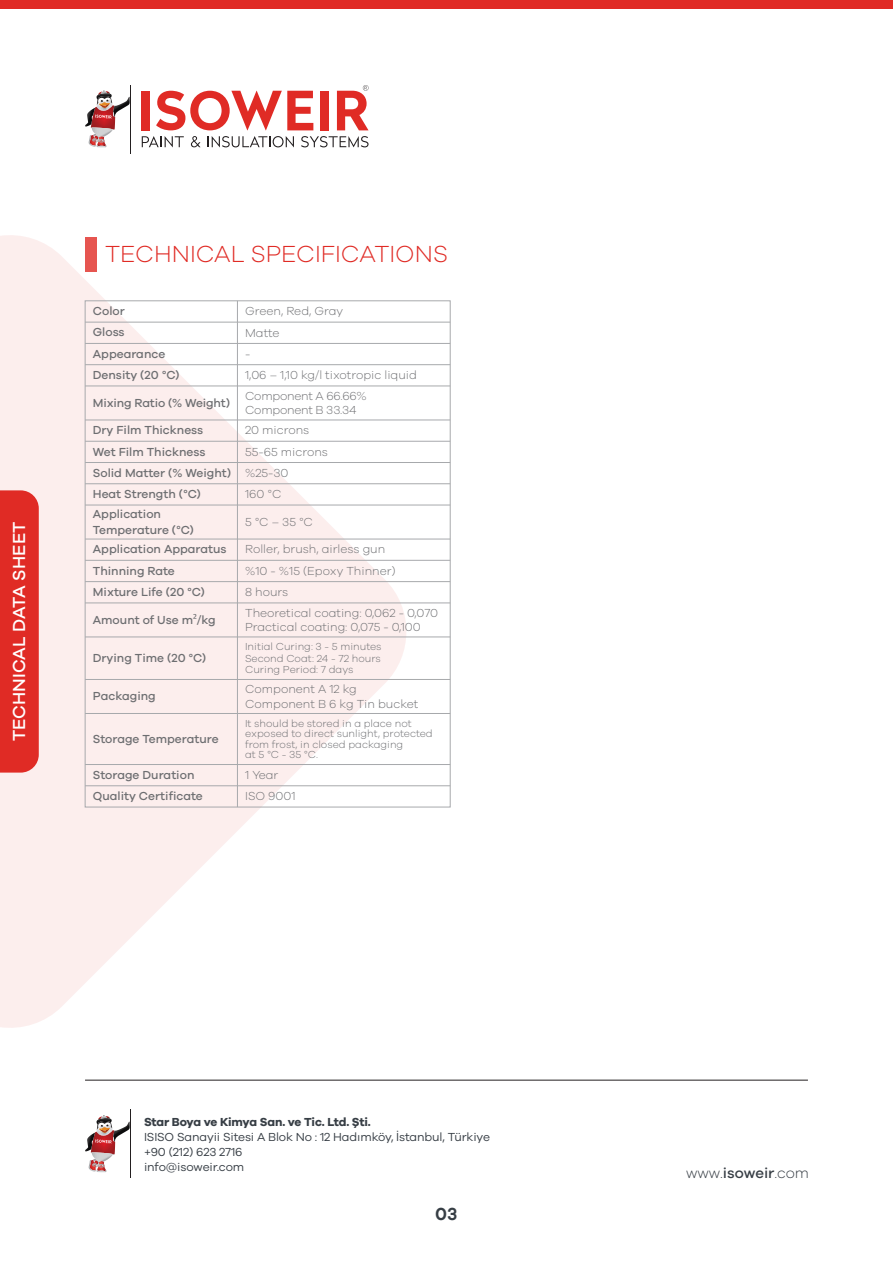
<style>
.page{position:relative;width:893px;height:1263px;background:#fff}
.page>*{position:absolute;margin:0;border:0;box-sizing:border-box;transform-origin:0 0}
.t1{font:300 24px "Galano Grotesque";color:#e02b25}
.t2{font:500 18px "Galano Grotesque";color:#fff}
.t3{font:600 18px "Galano Grotesque";color:#373e45}
.t4{font:300 15px "Galano Grotesque";color:#373e45}
.t5{font:500 12px/16.2px "Galano Grotesque";color:#6d6e71}
.t6{font:300 12px/14.4px "Galano Grotesque";color:#6d6e71}
.t7{font:12px/15px "Galano Grotesque";letter-spacing:-.01em;color:#373e45}
.t8{font:700 12px "Galano Grotesque";letter-spacing:-.02em;color:#373e45}
.t9{font:300 12px/14.4px "Galano Grotesque";letter-spacing:-.02em;color:#6d6e71}
.t10{font:300 10.5px/10.5px "Galano Grotesque";color:#6d6e71;text-align:justify}
.s1{font-weight:300}
.s2{font-family:"Myriad Pro";font-weight:400}
.s3{font-weight:500}
</style>
<div class="page">
<svg style="left:0;top:235px;width:406px;height:793px;fill:#fceeed"></svg>
<div style="left:0;top:490px;width:39px;height:283px;background:#e02b25"></div>
<hr style="left:130px;top:85px;width:1px;height:68px;background:#231f20">
<svg style="left:85px;top:91px;width:45px;height:56px"></svg>
<svg style="left:142px;top:136px;width:42px;height:11px"></svg>
<svg style="left:191px;top:136px;width:10px;height:11px"></svg>
<svg style="left:208px;top:136px;width:86px;height:11px"></svg>
<svg style="left:301px;top:136px;width:68px;height:11px"></svg>
<div style="left:142px;top:91px;width:8px;height:39px;background:#e02b25"></div>
<svg style="left:156px;top:91px;width:157px;height:39px"></svg>
<div style="left:320px;top:91px;width:8px;height:39px;background:#e02b25"></div>
<svg style="left:337px;top:85px;width:32px;height:45px"></svg>
<hr style="left:130px;top:1110px;width:1px;height:68px;background:#231f20">
<svg style="left:85px;top:1115px;width:45px;height:57px"></svg>
<hr style="left:85px;top:1080px;width:723px;height:1px;background:#231f20">
<div style="left:0;top:0;width:893px;height:9px;background:#e02b25"></div>
<div style="left:85px;top:237px;width:11px;height:34px;background:#e65550"></div>
<hr style="left:85px;top:322px;width:365px;height:1px;background:#a7a9ac">
<hr style="left:85px;top:343px;width:365px;height:1px;background:#a7a9ac">
<hr style="left:85px;top:364px;width:365px;height:1px;background:#a7a9ac">
<hr style="left:85px;top:386px;width:365px;height:1px;background:#a7a9ac">
<svg style="left:237px;top:301px;width:1px;height:85px"></svg>
<hr style="left:85px;top:483px;width:365px;height:1px;background:#a7a9ac">
<hr style="left:85px;top:420px;width:365px;height:1px;background:#a7a9ac">
<hr style="left:237px;top:386px;width:1px;height:34px;background:#a7a9ac">
<hr style="left:85px;top:505px;width:365px;height:1px;background:#a7a9ac">
<hr style="left:85px;top:441px;width:365px;height:1px;background:#a7a9ac">
<hr style="left:85px;top:462px;width:365px;height:1px;background:#a7a9ac">
<svg style="left:237px;top:421px;width:1px;height:84px"></svg>
<hr style="left:85px;top:539px;width:365px;height:1px;background:#a7a9ac">
<hr style="left:237px;top:505px;width:1px;height:34px;background:#a7a9ac">
<hr style="left:85px;top:560px;width:365px;height:1px;background:#a7a9ac">
<hr style="left:85px;top:581px;width:365px;height:1px;background:#a7a9ac">
<hr style="left:85px;top:602px;width:365px;height:1px;background:#a7a9ac">
<svg style="left:237px;top:540px;width:1px;height:62px"></svg>
<hr style="left:237px;top:603px;width:1px;height:34px;background:#a7a9ac">
<hr style="left:85px;top:636px;width:365px;height:1px;background:#a7a9ac">
<hr style="left:237px;top:637px;width:1px;height:42px;background:#a7a9ac">
<hr style="left:85px;top:679px;width:365px;height:1px;background:#a7a9ac">
<hr style="left:85px;top:764px;width:365px;height:1px;background:#a7a9ac">
<hr style="left:237px;top:713px;width:1px;height:51px;background:#a7a9ac">
<hr style="left:85px;top:785px;width:365px;height:1px;background:#a7a9ac">
<svg style="left:237px;top:765px;width:1px;height:42px"></svg>
<hr style="left:85px;top:713px;width:365px;height:1px;background:#a7a9ac">
<hr style="left:237px;top:679px;width:1px;height:34px;background:#a7a9ac">
<h2 class="t2" style="left:8px;top:741px;width:221px;rotate:-90deg">TECHNICAL DATA SHEET</h2>
<h1 class="t1" style="left:105px;top:240px;width:344px">TECHNICAL SPECIFICATIONS</h1>
<p class="t5" style="left:93px;top:303px;width:33px">Color</p>
<p class="t6" style="left:245px;top:304px;width:100px">Green, Red, Gray</p>
<p class="t5" style="left:93px;top:324px;width:33px">Gloss</p>
<p class="t6" style="left:245px;top:325px;width:36px">Matte</p>
<p class="t5" style="left:93px;top:345px;width:74px">Appearance</p>
<p class="t6" style="left:245px;top:346px;width:7px">-</p>
<p class="t5" style="left:93px;top:366px;width:88px">Density (20 °C)</p>
<p class="t6" style="left:245px;top:367px;width:173px">1,06 – 1,10 kg/l tixotropic liquid</p>
<p class="t5" style="left:93px;top:394px;width:139px">Mixing Ratio (% Weight)</p>
<p class="t9" style="left:245px;top:388px;width:123px">Component A 66.66%<br>Component B 33.34</p>
<p class="t5" style="left:93px;top:422px;width:112px">Dry Film Thickness</p>
<p class="t6" style="left:245px;top:423px;width:66px">20 microns</p>
<p class="t5" style="left:93px;top:443px;width:114px">Wet Film Thickness</p>
<p class="t6" style="left:245px;top:444px;width:84px">55-65 microns</p>
<p class="t5" style="left:93px;top:464px;width:197px">Solid Matter (% Weight) <span class="s1">%25-30</span></p>
<p class="t5" style="left:93px;top:486px;width:109px">Heat Strength (°C)</p>
<p class="t6" style="left:245px;top:486px;width:38px">160 °C</p>
<p class="t5" style="left:93px;top:505px;width:103px">Application<br>Temperature (°C)</p>
<p class="t6" style="left:245px;top:514px;width:69px">5 °C – 35 °C</p>
<p class="t5" style="left:93px;top:541px;width:135px">Application Apparatus</p>
<p class="t6" style="left:245px;top:542px;width:142px">Roller, brush, airless gun</p>
<p class="t5" style="left:93px;top:562px;width:84px">Thinning Rate</p>
<p class="t6" style="left:245px;top:563px;width:152px">%10 - %15 (Epoxy Thinner)</p>
<p class="t5" style="left:93px;top:583px;width:114px">Mixture Life (20 °C)</p>
<p class="t6" style="left:245px;top:584px;width:45px">8 hours</p>
<p class="t5" style="left:93px;top:611px;width:124px">Amount of Use m<span class="s2">²</span>/kg</p>
<p class="t6" style="left:245px;top:605px;width:195px">Theoretical coating: 0,062 - 0,070<br>Practical coating: 0,075 - 0,100</p>
<p class="t5" style="left:93px;top:649px;width:115px">Drying Time (20 °C)</p>
<p class="t10" style="left:245px;top:641px;width:138px;line-height:11.4px">Initial Curing: 3 - 5 minutes Second Coat: 24 - 72 hours Curing Period: 7 days</p>
<p class="t5" style="left:93px;top:688px;width:64px">Packaging</p>
<p class="t6" style="left:245px;top:681px;width:175px">Component A 12 kg<br>Component B 6 kg Tin bucket</p>
<p class="t5" style="left:93px;top:730px;width:127px">Storage Temperature</p>
<p class="t10" style="left:245px;top:717px;width:189px;text-align:left">It should be stored in a place not exposed to direct sunlight, protected from frost, in closed packaging<br>at 5 °C - 35 °C.</p>
<p class="t5" style="left:93px;top:766px;width:103px">Storage Duration</p>
<p class="t6" style="left:245px;top:767px;width:35px">1 Year</p>
<p class="t5" style="left:93px;top:788px;width:112px">Quality Certificate</p>
<p class="t6" style="left:245px;top:789px;width:52px">ISO 9001</p>
<p class="t8" style="left:144px;top:1114px;width:228px">Star Boya ve Kimya San. ve Tic. Ltd. Şti.</p>
<p class="t7" style="left:144px;top:1128px;width:347px">ISISO Sanayii Sitesi A Blok No : 12 Hadımköy, İstanbul, Türkiye +90 (212) 623 2716<br>info@isoweir.com</p>
<h2 class="t3" style="left:435px;top:1203px;width:24px">03</h2>
<p class="t4" style="left:686px;top:1164px;width:124px">www.<span class="s3">isoweir</span>.com</p>
</div>
